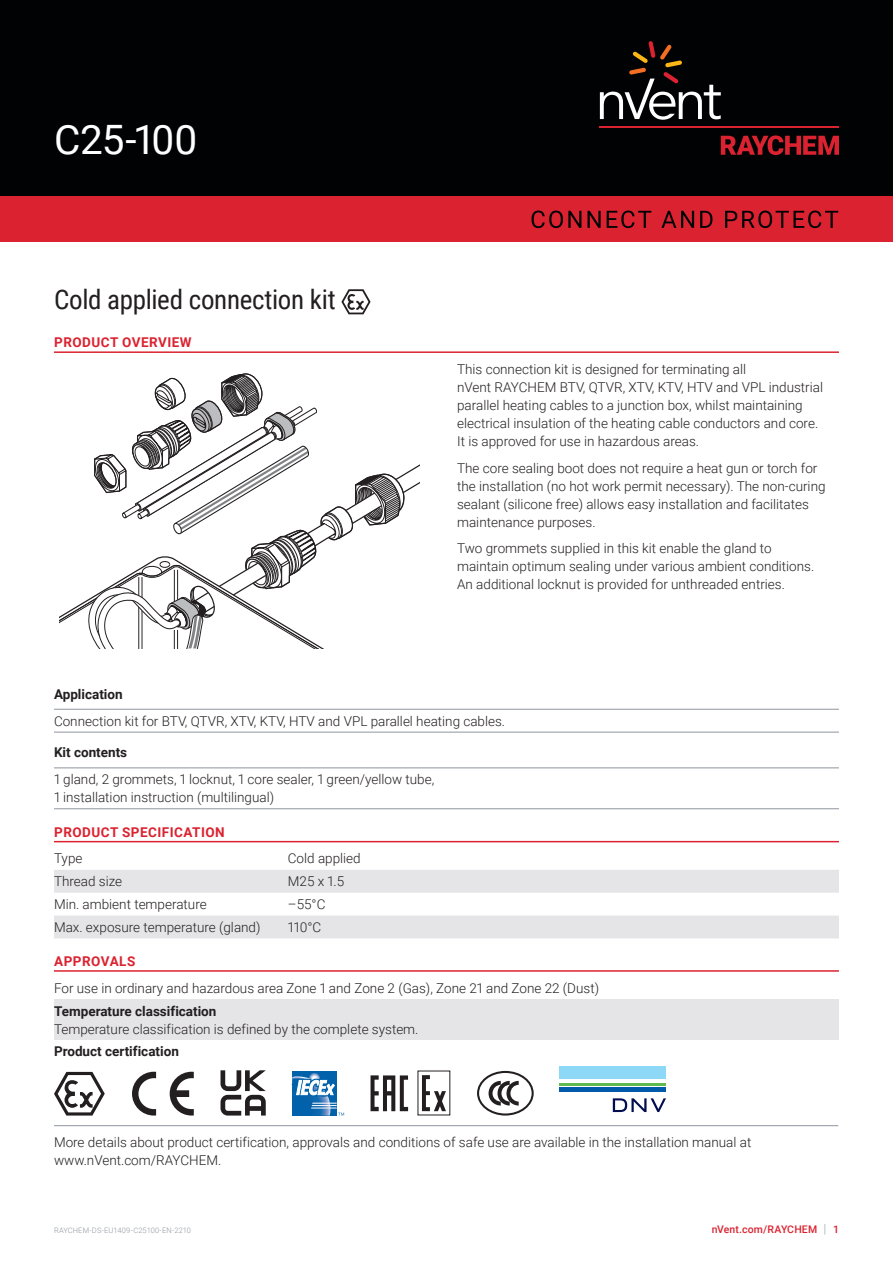
<style>
.page{position:relative;width:893px;height:1263px;background:#fff}
.page>*{position:absolute;margin:0;border:0;box-sizing:border-box;transform-origin:0 0}
.Title_Product_Name{font:40.5px "Roboto";letter-spacing:-.02em;color:#fff}
.Product_Description{font:27px "Roboto Condensed";letter-spacing:-.01em;color:#231f20}
.Bodytext_1{font:300 13.5px/18px "Roboto";color:#231f20}
.Bodytext_2{font:300 13.5px/18px "Roboto";color:#231f20}
.Subhead_L-2{font:700 13.5px "Roboto";color:#231f20}
.Subhead{font:700 13.5px "Roboto";letter-spacing:.035em;color:#db2230}
.t1{font:500 10.5px "Roboto";letter-spacing:.015em;color:#db2230}
.t2{font:300 7.5px "Roboto";letter-spacing:.015em;color:#8f959e}
.s1{font-weight:300;font-size:12.6px;color:#8f959e}
</style>
<div class="page">
<div style="left:0;top:0;width:893px;height:196px;background:#010203"></div>
<div style="left:0;top:196px;width:893px;height:45px;background:#db2230"></div>
<svg style="left:532px;top:211px;width:306px;height:17px"></svg>
<svg style="left:721px;top:135px;width:118px;height:20px"></svg>
<hr style="left:600px;top:127px;width:239px;height:1px;background:#db2230">
<svg style="left:600px;top:41px;width:121px;height:79px"></svg>
<hr style="left:54px;top:351px;width:785px;height:2px;background:#db2230">
<svg style="left:341px;top:289px;width:30px;height:25px"></svg>
<hr style="left:54px;top:841px;width:785px;height:1px;background:#db2230">
<hr style="left:54px;top:970px;width:785px;height:2px;background:#db2230">
<hr style="left:54px;top:709px;width:785px;height:1px;background:#8f959e">
<hr style="left:54px;top:732px;width:785px;height:1px;background:#8f959e">
<hr style="left:54px;top:767px;width:785px;height:1px;background:#8f959e">
<hr style="left:54px;top:808px;width:785px;height:1px;background:#8f959e">
<svg style="left:54px;top:870px;width:785px;height:68px;fill:#e5e5e8"></svg>
<div style="left:54px;top:999px;width:784px;height:41px;background:#e5e5e8"></div>
<hr style="left:54px;top:1125px;width:784px;height:1px;background:#8f959e">
<svg style="left:54px;top:1072px;width:51px;height:43px"></svg>
<svg style="left:132px;top:1072px;width:24px;height:43px"></svg>
<svg style="left:170px;top:1072px;width:24px;height:43px"></svg>
<svg style="left:220px;top:1070px;width:46px;height:45px"></svg>
<div style="left:293px;top:1071px;width:44px;height:44px;background:#0161aa"></div>
<svg style="left:292px;top:1072px;width:52px;height:43px"></svg>
<svg style="left:370px;top:1075px;width:38px;height:36px"></svg>
<svg style="left:422px;top:1075px;width:24px;height:36px"></svg>
<svg style="left:477px;top:1071px;width:57px;height:44px"></svg>
<div style="left:560px;top:1066px;width:106px;height:13px;background:#8dd7f7"></div>
<hr style="left:560px;top:1083px;width:106px;height:2px;background:#5fbb4e">
<hr style="left:560px;top:1088px;width:106px;height:4px;background:#015aaa">
<svg style="left:613px;top:1098px;width:53px;height:14px"></svg>
<svg style="left:60px;top:373px;width:359px;height:275px"></svg>
<p class="Title_Product_Name" style="left:54px;top:111px;width:145px">C25-100</p>
<p class="Product_Description" style="left:54px;top:281px;width:283px">Cold applied connection kit</p>
<p class="Subhead" style="left:54px;top:333px;width:139px">PRODUCT OVERVIEW</p>
<p class="Bodytext_1" style="left:457px;top:360px;width:367px">This connection kit is designed for terminating all<br>nVent RAYCHEM BTV, QTVR, XTV, KTV, HTV and VPL industrial parallel heating cables to a junction box, whilst maintaining electrical insulation of the heating cable conductors and core.<br>It is approved for use in hazardous areas.</p>
<p class="Bodytext_1" style="left:457px;top:458px;width:370px">The core sealing boot does not require a heat gun or torch for the installation (no hot work permit necessary). The non-curing sealant (silicone free) allows easy installation and facilitates maintenance purposes.</p>
<p class="Bodytext_1" style="left:457px;top:539px;width:359px">Two grommets supplied in this kit enable the gland to maintain optimum sealing under various ambient conditions.<br>An additional locknut is provided for unthreaded entries.</p>
<p class="Subhead_L-2" style="left:54px;top:684px;width:70px">Application</p>
<p class="Bodytext_2" style="left:54px;top:711px;width:453px">Connection kit for BTV, QTVR, XTV, KTV, HTV and VPL parallel heating cables.</p>
<p class="Subhead_L-2" style="left:54px;top:743px;width:75px">Kit contents</p>
<p class="Bodytext_2" style="left:54px;top:770px;width:382px">1 gland, 2 grommets, 1 locknut, 1 core sealer, 1 green/yellow tube,<br>1 installation instruction (multilingual)</p>
<p class="Subhead" style="left:54px;top:822px;width:172px">PRODUCT SPECIFICATION</p>
<p class="Bodytext_2" style="left:54px;top:849px;width:30px">Type</p>
<p class="Bodytext_2" style="left:288px;top:849px;width:74px">Cold applied</p>
<p class="Bodytext_2" style="left:54px;top:872px;width:70px">Thread size</p>
<p class="Bodytext_2" style="left:288px;top:872px;width:58px">M25 x 1.5</p>
<p class="Bodytext_2" style="left:54px;top:895px;width:154px">Min. ambient temperature</p>
<p class="Bodytext_2" style="left:288px;top:895px;width:39px">–55°C</p>
<p class="Bodytext_2" style="left:54px;top:918px;width:208px">Max. exposure temperature (gland)</p>
<p class="Bodytext_2" style="left:288px;top:918px;width:35px">110°C</p>
<p class="Subhead" style="left:54px;top:952px;width:83px">APPROVALS</p>
<p class="Bodytext_2" style="left:54px;top:978px;width:547px">For use in ordinary and hazardous area Zone 1 and Zone 2 (Gas), Zone 21 and Zone 22 (Dust)</p>
<p class="Subhead_L-2" style="left:54px;top:1001px;width:164px">Temperature classification</p>
<p class="Bodytext_2" style="left:54px;top:1019px;width:366px">Temperature classification is defined by the complete system.</p>
<p class="Subhead_L-2" style="left:54px;top:1042px;width:126px">Product certification</p>
<p class="Bodytext_1" style="left:54px;top:1132px;width:699px">More details about product certification, approvals and conditions of safe use are available in the installation manual at www.nVent.com/RAYCHEM.</p>
<p class="t2" style="left:54px;top:1225px;width:138px">RAYCHEM-DS-EU1409-C25100-EN-2210</p>
<p class="t1" style="left:712px;top:1222px;width:129px">nVent.com/RAYCHEM <span class="s1">|</span> 1</p>
</div>
